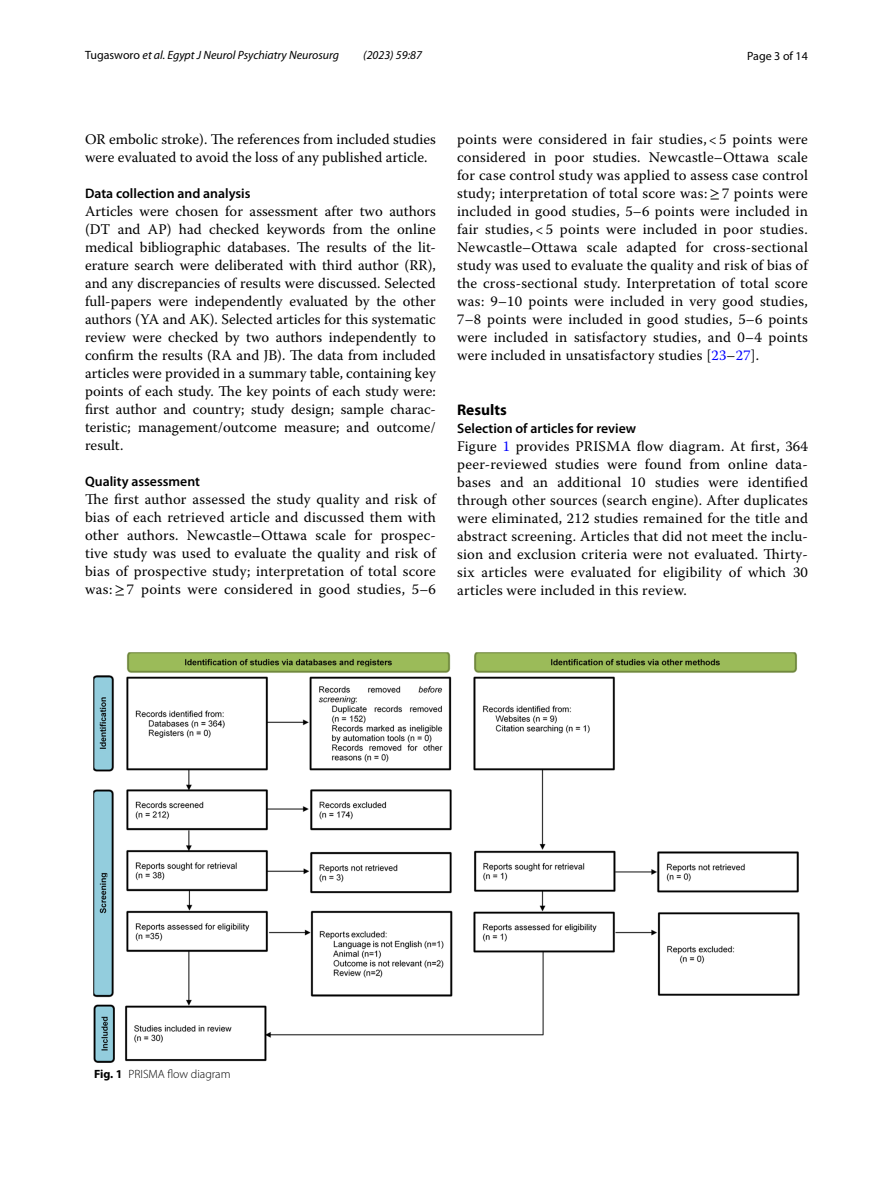
<style>
.page{position:relative;width:893px;height:1187px;background:#fff}
.page>*{position:absolute;margin:0;border:0;box-sizing:border-box;transform-origin:0 0}
.t1{font:700 15.45px "Myriad Pro";color:#000}
.t2{font:14.7px/18px "Warnock Pro";letter-spacing:.01em;color:#000;text-align:justify}
.t3{font:600 13.8px "Myriad Pro";color:#000}
.t4{font:italic 12px "Myriad Pro";color:#000}
.t5{font:300 12px "Myriad Pro";color:#000}
.t6{font:12px "Myriad Pro";color:#000}
.s1{font-style:normal}
.s2{font-family:"STIX"}
.s3{color:#00f}
.s4{font-weight:700}
</style>
<div class="page">
<img style="left:94px;top:652px;width:705px;height:410px">
<p class="t4" style="left:85px;top:48px;width:256px"><span class="s1">Tugasworo</span> et al. Egypt J Neurol Psychiatry Neurosurg</p>
<p class="t4" style="left:363px;top:48px;width:60px">(2023) 59:87</p>
<p class="t6" style="left:747px;top:48px;width:62px">Page 3 of 14</p>
<p class="t2" style="left:85px;top:130px;width:352px">OR embolic stroke). The references from included studies were evaluated to avoid the loss of any published article.</p>
<p class="t3" style="left:85px;top:184px;width:167px">Data collection and analysis</p>
<p class="t2" style="left:85px;top:202px;width:352px">Articles were chosen for assessment after two authors (DT and AP) had checked keywords from the online medical bibliographic databases. The results of the lit&shy;erature search were deliberated with third author (RR), and any discrepancies of results were discussed. Selected full-papers were independently evaluated by the other authors (YA and AK). Selected articles for this systematic review were checked by two authors independently to confirm the results (RA and JB). The data from included articles were provided in a summary table, containing key points of each study. The key points of each study were: first author and country; study design; sample charac&shy;teristic; management/outcome measure; and outcome/ result.</p>
<p class="t3" style="left:85px;top:472px;width:117px">Quality assessment</p>
<p class="t2" style="left:85px;top:490px;width:352px">The first author assessed the study quality and risk of bias of each retrieved article and discussed them with other authors. Newcastle–Ottawa scale for prospec&shy;tive study was used to evaluate the quality and risk of bias of prospective study; interpretation of total score was:<span class="s2">≥</span>7 points were considered in good studies, 5–6</p>
<p class="t2" style="left:457px;top:130px;width:352px">points were considered in fair studies, &lt; 5 points were considered in poor studies. Newcastle–Ottawa scale for case control study was applied to assess case control study; interpretation of total score was:<span class="s2">≥</span>7 points were included in good studies, 5–6 points were included in fair studies, &lt; 5 points were included in poor studies.<br>Newcastle–Ottawa scale adapted for cross-sectional study was used to evaluate the quality and risk of bias of the cross-sectional study. Interpretation of total score was: 9–10 points were included in very good studies, 7–8 points were included in good studies, 5–6 points were included in satisfactory studies, and 0–4 points were included in unsatisfactory studies [<span class="s3">23</span>–<span class="s3">27</span>].</p>
<p class="t1" style="left:457px;top:399px;width:51px">Results</p>
<p class="t3" style="left:457px;top:419px;width:181px">Selection of articles for review</p>
<p class="t2" style="left:457px;top:436px;width:352px">Figure <span class="s3">1</span> provides PRISMA flow diagram. At first, 364 peer-reviewed studies were found from online data&shy;bases and an additional 10 studies were identified through other sources (search engine). After duplicates were eliminated, 212 studies remained for the title and abstract screening. Articles that did not meet the inclu&shy;sion and exclusion criteria were not evaluated. Thirty&shy;six articles were evaluated for eligibility of which 30 articles were included in this review.</p>
<p class="t5" style="left:94px;top:1067px;width:138px"><span class="s4">Fig. 1</span> PRISMA flow diagram</p>
</div>
